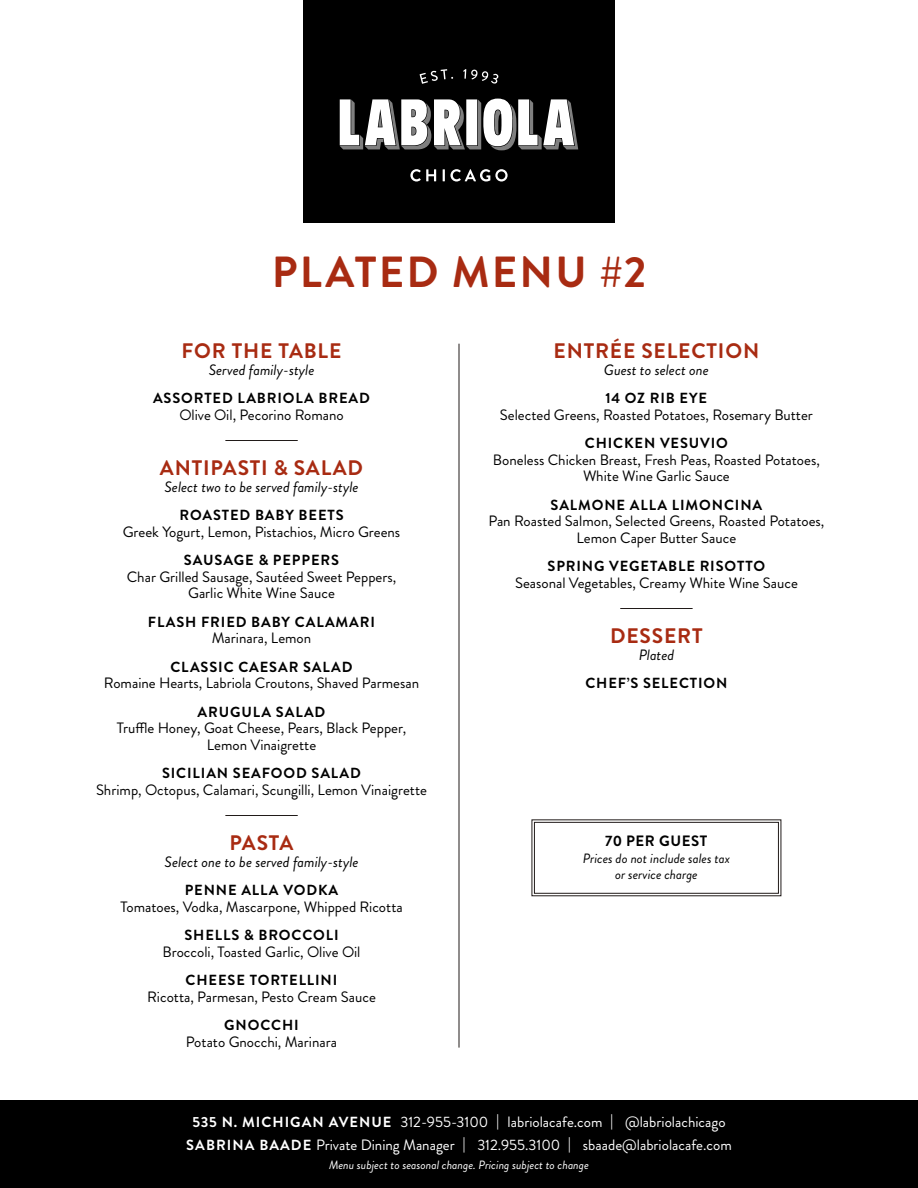
<style>
.page{position:relative;width:918px;height:1188px;background:#fff}
.page>*{position:absolute;margin:0;border:0;box-sizing:border-box;transform-origin:0 0}
.t1{font:700 43.5px "Brandon Grotesque";letter-spacing:.05em;color:#a82b12}
.t2{font:700 21px "Brandon Grotesque";letter-spacing:.04em;color:#a82b12}
.t3{font:15px/16.5px "Brandon Grotesque";color:#000;text-align:center}
.t4{font:15px/22.5px "Brandon Grotesque";color:#fff;text-align:center}
.t5{font:italic 15px "Brandon Grotesque";color:#000}
.t6{font:700 15px "Brandon Grotesque";letter-spacing:.04em;color:#000}
.t7{font:700 14.7px "Brandon Grotesque";letter-spacing:.06em;color:#000}
.t8{font:italic 13.5px/16.5px "Brandon Grotesque";color:#000;text-align:center}
.t9{font:italic 12px "Brandon Grotesque";color:#fff}
.s1{font-weight:700;font-size:14.7px}
</style>
<div class="page">
<div style="left:303px;top:0;width:312px;height:222px;background:#000"></div>
<svg style="left:410px;top:169px;width:98px;height:13px"></svg>
<svg style="left:340px;top:99px;width:238px;height:51px"></svg>
<svg style="left:420px;top:69px;width:79px;height:15px"></svg>
<hr style="left:225px;top:440px;width:73px;height:1px;background:#211b19">
<hr style="left:225px;top:815px;width:73px;height:1px;background:#211b19">
<hr style="left:620px;top:608px;width:73px;height:1px;background:#211b19">
<hr style="left:459px;top:344px;width:1px;height:704px;background:#211b19">
<svg style="left:531px;top:819px;width:250px;height:77px"></svg>
<div style="left:534px;top:822px;width:245px;height:72px;border:1px solid #211b19"></div>
<div style="left:0;top:1100px;width:918px;height:88px;background:#000"></div>
<h1 class="t1" style="left:272px;top:242px;width:376px">PLATED MENU #2</h1>
<h2 class="t2" style="left:182px;top:336px;width:161px">FOR THE TABLE</h2>
<p class="t5" style="left:209px;top:359px;width:107px">Served family-style</p>
<p class="t7" style="left:153px;top:388px;width:218px">ASSORTED LABRIOLA BREAD</p>
<p class="t3" style="left:179px;top:407px;width:166px">Olive Oil, Pecorino Romano</p>
<h2 class="t2" style="left:160px;top:453px;width:205px">ANTIPASTI &amp; SALAD</h2>
<p class="t5" style="left:164px;top:476px;width:196px">Select two to be served family-style</p>
<p class="t7" style="left:179px;top:505px;width:166px">ROASTED BABY BEETS</p>
<p class="t3" style="left:123px;top:524px;width:279px">Greek Yogurt, Lemon, Pistachios, Micro Greens</p>
<p class="t7" style="left:184px;top:550px;width:157px">SAUSAGE &amp; PEPPERS</p>
<p class="t3" style="left:127px;top:569px;width:271px">Char Grilled Sausage, Sautéed Sweet Peppers,<br>Garlic White Wine Sauce</p>
<p class="t7" style="left:148px;top:612px;width:229px">FLASH FRIED BABY CALAMARI</p>
<p class="t3" style="left:212px;top:630px;width:101px">Marinara, Lemon</p>
<p class="t7" style="left:170px;top:657px;width:184px">CLASSIC CAESAR SALAD</p>
<p class="t3" style="left:104px;top:675px;width:317px">Romaine Hearts, Labriola Croutons, Shaved Parmesan</p>
<p class="t7" style="left:198px;top:702px;width:129px">ARUGULA SALAD</p>
<p class="t3" style="left:117px;top:720px;width:291px">Truffle Honey, Goat Cheese, Pears, Black Pepper,<br>Lemon Vinaigrette</p>
<p class="t7" style="left:162px;top:763px;width:200px">SICILIAN SEAFOOD SALAD</p>
<p class="t3" style="left:96px;top:782px;width:332px">Shrimp, Octopus, Calamari, Scungilli, Lemon Vinaigrette</p>
<h2 class="t2" style="left:230px;top:828px;width:65px">PASTA</h2>
<p class="t5" style="left:165px;top:851px;width:196px">Select one to be served family-style</p>
<p class="t7" style="left:185px;top:880px;width:155px">PENNE ALLA VODKA</p>
<p class="t3" style="left:120px;top:899px;width:284px">Tomatoes, Vodka, Mascarpone, Whipped Ricotta</p>
<p class="t7" style="left:184px;top:925px;width:156px">SHELLS &amp; BROCCOLI</p>
<p class="t3" style="left:163px;top:944px;width:199px">Broccoli, Toasted Garlic, Olive Oil</p>
<p class="t7" style="left:186px;top:970px;width:153px">CHEESE TORTELLINI</p>
<p class="t3" style="left:147px;top:989px;width:230px">Ricotta, Parmesan, Pesto Cream Sauce</p>
<p class="t7" style="left:224px;top:1015px;width:76px">GNOCCHI</p>
<p class="t3" style="left:186px;top:1034px;width:153px">Potato Gnocchi, Marinara</p>
<h2 class="t2" style="left:554px;top:336px;width:207px">ENTRÉE SELECTION</h2>
<p class="t5" style="left:604px;top:359px;width:106px">Guest to select one</p>
<p class="t7" style="left:606px;top:388px;width:103px">14 OZ RIB EYE</p>
<p class="t3" style="left:500px;top:407px;width:315px">Selected Greens, Roasted Potatoes, Rosemary Butter</p>
<p class="t7" style="left:585px;top:433px;width:145px">CHICKEN VESUVIO</p>
<p class="t3" style="left:493px;top:452px;width:328px">Boneless Chicken Breast, Fresh Peas, Roasted Potatoes,<br>White Wine Garlic Sauce</p>
<p class="t7" style="left:551px;top:495px;width:213px">SALMONE ALLA LIMONCINA</p>
<p class="t3" style="left:488px;top:513px;width:337px">Pan Roasted Salmon, Selected Greens, Roasted Potatoes,<br>Lemon Caper Butter Sauce</p>
<p class="t7" style="left:548px;top:556px;width:219px">SPRING VEGETABLE RISOTTO</p>
<p class="t3" style="left:515px;top:575px;width:284px">Seasonal Vegetables, Creamy White Wine Sauce</p>
<h2 class="t2" style="left:610px;top:621px;width:94px">DESSERT</h2>
<p class="t5" style="left:639px;top:644px;width:37px">Plated</p>
<p class="t7" style="left:585px;top:673px;width:144px">CHEF’S SELECTION</p>
<p class="t6" style="left:605px;top:831px;width:104px">70 PER GUEST</p>
<p class="t8" style="left:583px;top:850px;width:149px">Prices do not include sales tax or service charge</p>
<p class="t4" style="left:186px;top:1111px;width:547px"><span class="s1">535 N. MICHIGAN AVENUE</span> 312-955-3100 <span class="s1">|</span> labriolacafe.com <span class="s1">|</span> @labriolachicago<br><span class="s1">SABRINA BAADE</span> Private Dining Manager <span class="s1">|</span> 312.955.3100 <span class="s1">|</span> sbaade@labriolacafe.com</p>
<p class="t9" style="left:329px;top:1157px;width:261px">Menu subject to seasonal change. Pricing subject to change</p>
</div>
